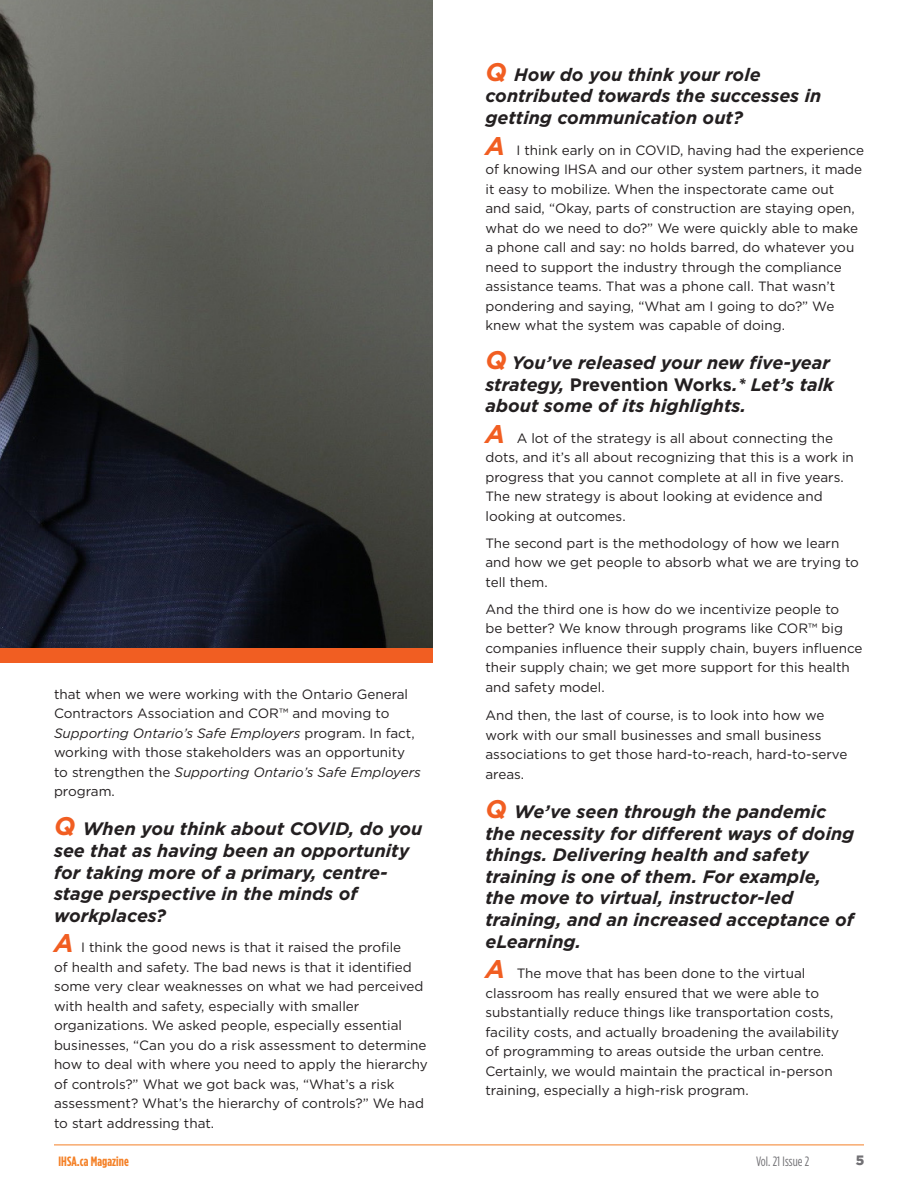
<style>
.page{position:relative;width:918px;height:1188px;background:#fff}
.page>*{position:absolute;margin:0;border:0;box-sizing:border-box;transform-origin:0 0}
.t1{font:italic 700 18px/21.6px "Gotham";color:#231f20}
.t2{font:13.5px/19.5px "Gotham";color:#231f20}
.t3{font:700 13.5px "Gotham Condensed";letter-spacing:.005em;color:#f48026}
.t4{font:13.5px "Gotham Condensed";letter-spacing:.005em;color:#717074}
.t5{font:900 13.5px "Gotham";color:#717074}
.s1{font-style:italic}
.s2{font-size:25.5px;color:#f15e22}
.s3{font-weight:700;font-style:italic;font-size:25.5px;color:#f15e22}
.s4{font-style:normal}
</style>
<div class="page">
<hr style="left:54px;top:1145px;width:810px;height:1px;background:#f48026">
<img style="left:0;top:0;width:433px;height:649px">
<div style="left:0;top:649px;width:433px;height:14px;background:#f15e22"></div>
<p class="t2" style="left:54px;top:684px;width:368px">that when we were working with the Ontario General Contractors Association and COR™ and moving to <span class="s1">Supporting Ontario’s Safe Employers</span> program. In fact, working with those stakeholders was an opportunity to strengthen the <span class="s1">Supporting Ontario’s Safe Employers </span>program.</p>
<p class="t1" style="left:54px;top:818px;width:370px"><span class="s2">Q</span> When you think about COVID, do you see that as having been an opportunity for taking more of a primary, centre&shy;stage perspective in the minds of workplaces?</p>
<p class="t2" style="left:54px;top:938px;width:375px"><span class="s3">A</span> I think the good news is that it raised the profile<br>of health and safety. The bad news is that it identified some very clear weaknesses on what we had perceived with health and safety, especially with smaller organizations. We asked people, especially essential businesses, “Can you do a risk assessment to determine how to deal with where you need to apply the hierarchy of controls?” What we got back was, “What’s a risk assessment? What’s the hierarchy of controls?” We had to start addressing that.</p>
<p class="t1" style="left:485px;top:64px;width:337px"><span class="s2">Q</span> How do you think your role contributed towards the successes in getting communication out?</p>
<p class="t2" style="left:485px;top:140px;width:380px"><span class="s3">A</span> I think early on in COVID, having had the experience of knowing IHSA and our other system partners, it made it easy to mobilize. When the inspectorate came out<br>and said, “Okay, parts of construction are staying open, what do we need to do?” We were quickly able to make a phone call and say: no holds barred, do whatever you need to support the industry through the compliance assistance teams. That was a phone call. That wasn’t pondering and saying, “What am I going to do?” We knew what the system was capable of doing.</p>
<p class="t1" style="left:485px;top:352px;width:350px"><span class="s2">Q</span> You’ve released your new five-year strategy, <span class="s4">Prevention Works</span>.* Let’s talk about some of its highlights.</p>
<p class="t2" style="left:485px;top:428px;width:370px"><span class="s3">A</span> A lot of the strategy is all about connecting the dots, and it’s all about recognizing that this is a work in progress that you cannot complete at all in five years.<br>The new strategy is about looking at evidence and looking at outcomes.</p>
<p class="t2" style="left:485px;top:533px;width:375px">The second part is the methodology of how we learn and how we get people to absorb what we are trying to tell them.</p>
<p class="t2" style="left:485px;top:599px;width:379px">And the third one is how do we incentivize people to<br>be better? We know through programs like COR™ big companies influence their supply chain, buyers influence their supply chain; we get more support for this health and safety model.</p>
<p class="t2" style="left:485px;top:706px;width:363px">And then, the last of course, is to look into how we work with our small businesses and small business associations to get those hard-to-reach, hard-to-serve areas.</p>
<p class="t1" style="left:485px;top:801px;width:370px"><span class="s2">Q</span> We’ve seen through the pandemic the necessity for different ways of doing things. Delivering health and safety training is one of them. For example, the move to virtual, instructor-led training, and an increased acceptance of eLearning.</p>
<p class="t2" style="left:485px;top:963px;width:355px"><span class="s3">A</span> The move that has been done to the virtual classroom has really ensured that we were able to substantially reduce things like transportation costs, facility costs, and actually broadening the availability of programming to areas outside the urban centre.<br>Certainly, we would maintain the practical in-person training, especially a high-risk program.</p>
<p class="t3" style="left:59px;top:1153px;width:72px">IHSA.ca Magazine</p>
<p class="t4" style="left:756px;top:1154px;width:55px">Vol. 21 Issue 2</p>
<p class="t5" style="left:856px;top:1152px;width:10px">5</p>
</div>
